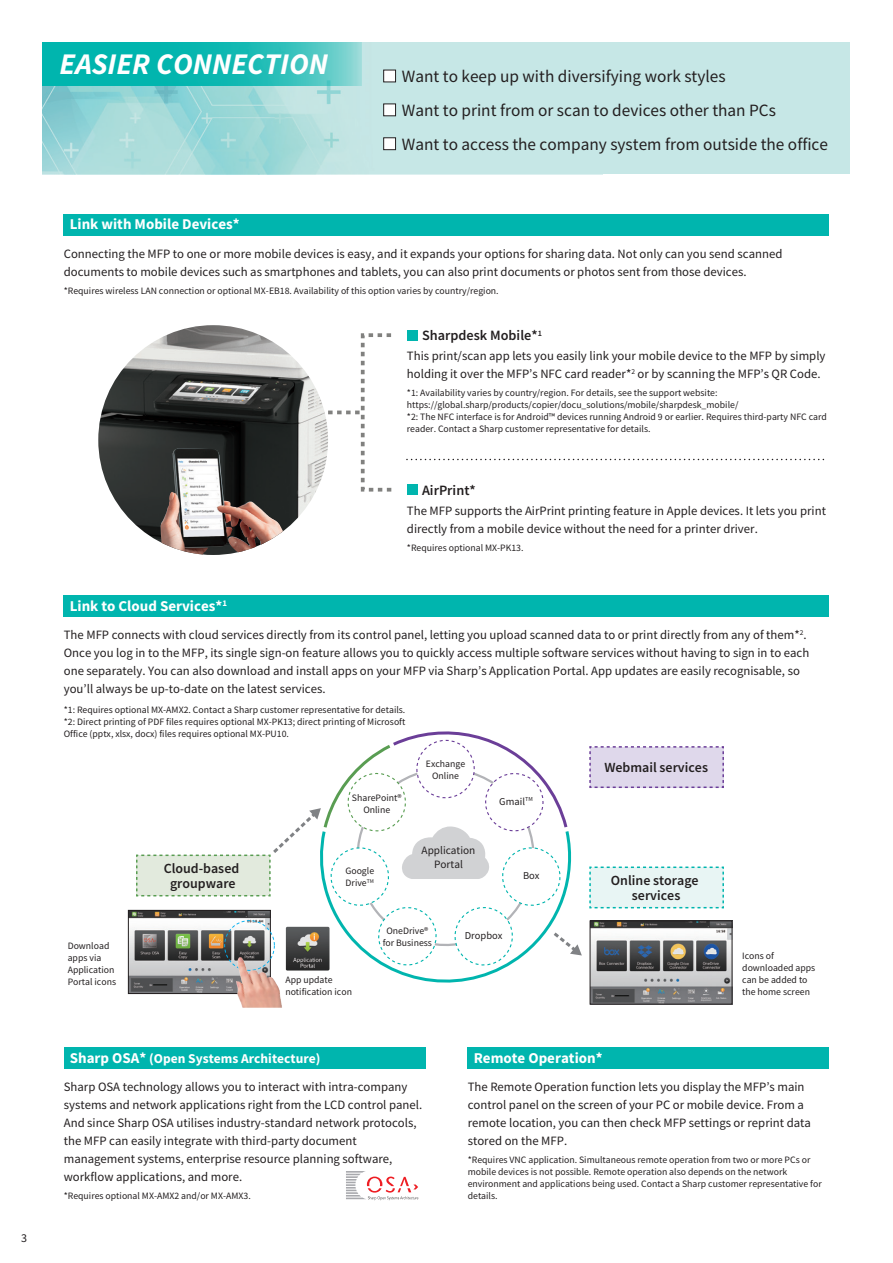
<style>
.page{position:relative;width:893px;height:1263px;background:#fff}
.page>*{position:absolute;margin:0;border:0;box-sizing:border-box;transform-origin:0 0}
.t1{font:italic 700 30px "Source Sans Pro";color:#fff}
.t2{font:17.25px/33.9px "Source Sans Pro";color:#231f20}
.t3{font:700 15px "Source Sans Pro";color:#fff}
.t4{font:600 14.25px "Source Sans Pro";color:#231f20}
.t5{font:600 13.95px/15px "Source Sans Pro";color:#231f20;text-align:center}
.t6{font:700 13.5px "Source Sans Pro";color:#fff}
.t7{font:12.75px/18px "Source Sans Pro";color:#231f20}
.t8{font:12px "Source Sans Pro";color:#231f20}
.t9{font:11.25px/13.5px "Source Sans Pro";color:#231f20;text-align:center}
.t10{font:10.5px "Source Sans Pro";color:#231f20}
.t11{font:9.75px/12px "Source Sans Pro";color:#231f20}
.s1{font-size:15px}
</style>
<div class="page">
<div style="left:43px;top:43px;width:807px;height:131px;background:#c6e7e6"></div>
<img style="left:43px;top:43px;width:354px;height:131px">
<svg style="left:346px;top:1171px;width:72px;height:29px"></svg>
<img style="left:592px;top:923px;width:138px;height:79px">
<div style="left:590px;top:921px;width:142px;height:83px;border:1px solid #231f20"></div>
<svg style="left:589px;top:746px;width:135px;height:42px;background:#dad1e7"></svg>
<svg style="left:589px;top:866px;width:135px;height:43px;background:#def2f1"></svg>
<img style="left:130px;top:912px;width:5px;height:80px">
<img style="left:239px;top:998px;width:43px;height:10px">
<svg style="left:135px;top:731px;width:447px;height:267px"></svg>
<img style="left:286px;top:927px;width:43px;height:43px">
<img style="left:98px;top:325px;width:230px;height:230px;border-radius:115px">
<img style="left:160px;top:448px;width:123px;height:106px">
<div style="left:64px;top:214px;width:765px;height:21px;background:#00b5ae"></div>
<div style="left:64px;top:595px;width:765px;height:21px;background:#00b5ae"></div>
<div style="left:64px;top:1047px;width:361px;height:21px;background:#00b5ae"></div>
<div style="left:468px;top:1047px;width:361px;height:21px;background:#00b5ae"></div>
<div style="left:361px;top:333px;width:32px;height:159px;border:4px dashed #81817f"></div>
<svg style="left:328px;top:411px;width:35px;height:3px"></svg>
<svg style="left:43px;top:43px;width:318px;height:42px;background:#1cbbb5"></svg>
<div style="left:384px;top:70px;width:12px;height:12px;background:#fff"></div>
<div style="left:383px;top:70px;width:13px;height:12px;border:1px solid #231f20"></div>
<div style="left:384px;top:104px;width:12px;height:12px;background:#fff"></div>
<div style="left:383px;top:104px;width:13px;height:12px;border:1px solid #231f20"></div>
<div style="left:384px;top:138px;width:12px;height:12px;background:#fff"></div>
<div style="left:383px;top:138px;width:13px;height:12px;border:1px solid #231f20"></div>
<div style="left:407px;top:330px;width:11px;height:11px;background:#00b5ae"></div>
<div style="left:407px;top:484px;width:11px;height:11px;background:#00b5ae"></div>
<svg style="left:407px;top:459px;width:418px;height:1px"></svg>
<p class="t8" style="left:21px;top:1230px;width:7px">3</p>
<h1 class="t1" style="left:60px;top:44px;width:270px">EASIER CONNECTION</h1>
<h2 class="t2" style="left:402px;top:59px;width:428px">Want to keep up with diversifying work styles<br>Want to print from or scan to devices other than PCs<br>Want to access the company system from outside the office</h2>
<p class="t3" style="left:70px;top:214px;width:171px">Link with Mobile Devices*</p>
<p class="t7" style="left:64px;top:245px;width:720px">Connecting the MFP to one or more mobile devices is easy, and it expands your options for sharing data. Not only can you send scanned documents to mobile devices such as smartphones and tablets, you can also print documents or photos sent from those devices.</p>
<p class="t11" style="left:64px;top:285px;width:436px">*Requires wireless LAN connection or optional MX-EB18. Availability of this option varies by country/region.</p>
<p class="t4" style="left:422px;top:326px;width:121px">Sharpdesk Mobile*<sup>1</sup></p>
<p class="t7" style="left:407px;top:347px;width:420px">This print/scan app lets you easily link your mobile device to the MFP by simply holding it over the MFP’s NFC card reader*<sup>2</sup> or by scanning the MFP’s QR Code.</p>
<p class="t11" style="left:407px;top:387px;width:421px">*1: Availability varies by country/region. For details, see the support website: https://global.sharp/products/copier/docu_solutions/mobile/sharpdesk_mobile/<br>*2: The NFC interface is for Android™ devices running Android 9 or earlier. Requires third-party NFC card reader. Contact a Sharp customer representative for details.</p>
<p class="t4" style="left:422px;top:481px;width:55px">AirPrint*</p>
<p class="t7" style="left:407px;top:502px;width:421px">The MFP supports the AirPrint printing feature in Apple devices. It lets you print directly from a mobile device without the need for a printer driver.</p>
<p class="t11" style="left:407px;top:542px;width:118px">*Requires optional MX-PK13.</p>
<p class="t3" style="left:70px;top:595px;width:159px">Link to Cloud Services*<sup>1</sup></p>
<p class="t7" style="left:64px;top:626px;width:747px">The MFP connects with cloud services directly from its control panel, letting you upload scanned data to or print directly from any of them*<sup>2</sup>.<br>Once you log in to the MFP, its single sign-on feature allows you to quickly access multiple software services without having to sign in to each one separately. You can also download and install apps on your MFP via Sharp’s Application Portal. App updates are easily recognisable, so you’ll always be up-to-date on the latest services.</p>
<p class="t11" style="left:64px;top:703px;width:343px;text-align:justify">*1: Requires optional MX-AMX2. Contact a Sharp customer representative for details. *2: Direct printing of PDF files requires optional MX-PK13; direct printing of Microsoft Office (pptx, xlsx, docx) files requires optional MX-PU10.</p>
<p class="t11" style="left:352px;top:792px;width:51px;text-align:center">SharePoint®<br>Online</p>
<p class="t11" style="left:426px;top:758px;width:41px;text-align:center">Exchange<br>Online</p>
<p class="t10" style="left:499px;top:795px;width:35px">Gmail<sup>TM</sup></p>
<p class="t5" style="left:604px;top:760px;width:105px">Webmail services</p>
<p class="t9" style="left:422px;top:844px;width:55px">Application<br>Portal</p>
<p class="t5" style="left:164px;top:861px;width:77px">Cloud-based groupware</p>
<p class="t5" style="left:611px;top:873px;width:89px">Online storage services</p>
<p class="t11" style="left:345px;top:865px;width:30px">Google<br>Drive<sup>TM</sup></p>
<p class="t10" style="left:523px;top:869px;width:18px">Box</p>
<p class="t11" style="left:383px;top:925px;width:51px;text-align:center">OneDrive® for Business</p>
<p class="t10" style="left:465px;top:929px;width:39px">Dropbox</p>
<p class="t11" style="left:68px;top:939px;width:50px">Download apps via<br>Application<br>Portal icons</p>
<p class="t11" style="left:742px;top:950px;width:75px">Icons of downloaded apps can be added to the home screen</p>
<p class="t11" style="left:285px;top:974px;width:68px">App update notification icon</p>
<p class="t6" style="left:70px;top:1049px;width:252px"><span class="s1">Sharp OSA*</span> (Open Systems Architecture)</p>
<p class="t7" style="left:64px;top:1078px;width:360px">Sharp OSA technology allows you to interact with intra-company systems and network applications right from the LCD control panel.<br>And since Sharp OSA utilises industry-standard network protocols, the MFP can easily integrate with third-party document management systems, enterprise resource planning software, workflow applications, and more.</p>
<p class="t11" style="left:64px;top:1190px;width:188px">*Requires optional MX-AMX2 and/or MX-AMX3.</p>
<p class="t3" style="left:474px;top:1047px;width:130px">Remote Operation*</p>
<p class="t7" style="left:468px;top:1078px;width:345px">The Remote Operation function lets you display the MFP’s main control panel on the screen of your PC or mobile device. From a remote location, you can then check MFP settings or reprint data stored on the MFP.</p>
<p class="t11" style="left:468px;top:1154px;width:356px">*Requires VNC application. Simultaneous remote operation from two or more PCs or mobile devices is not possible. Remote operation also depends on the network environment and applications being used. Contact a Sharp customer representative for details.</p>
</div>
